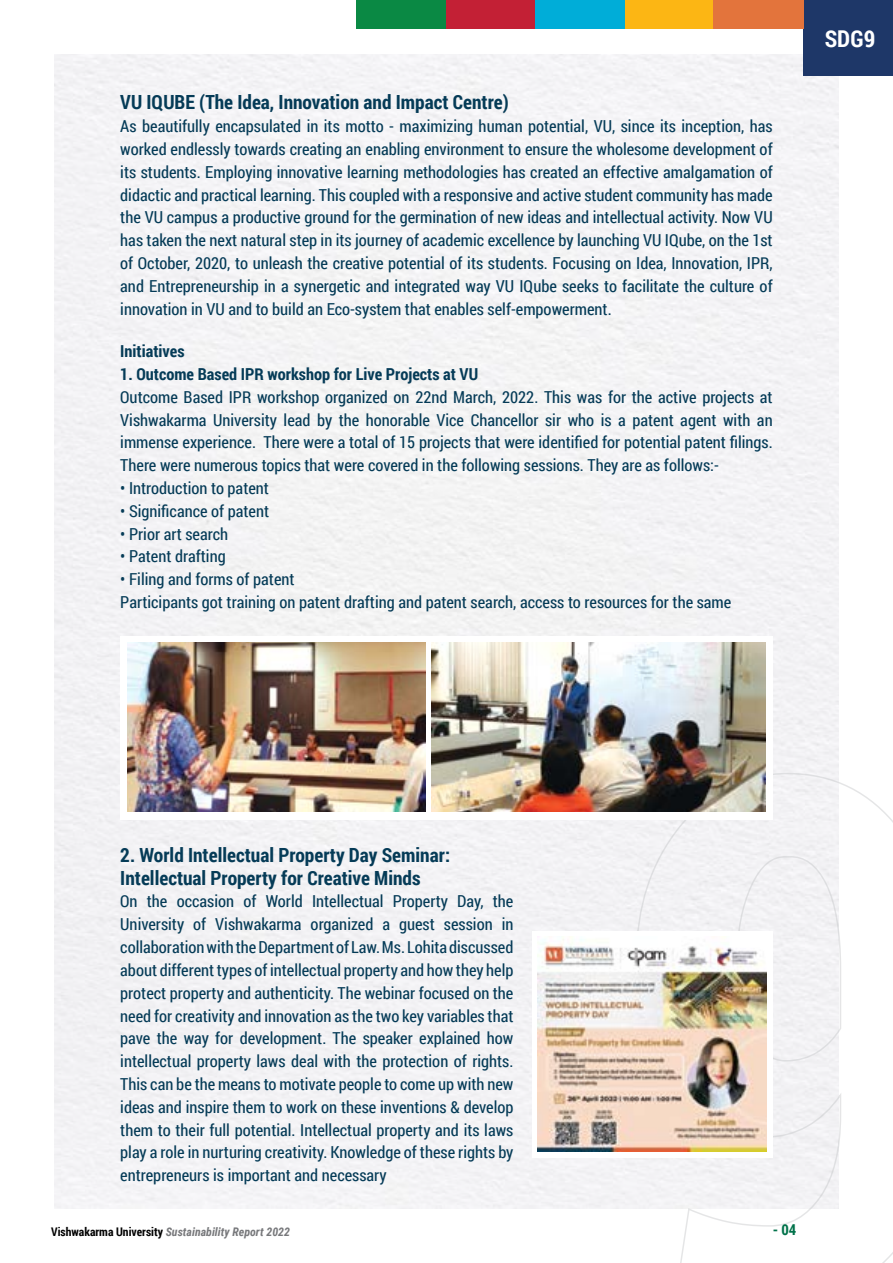
<style>
.page{position:relative;width:893px;height:1263px;background:#fff}
.page>*{position:absolute;margin:0;border:0;box-sizing:border-box;transform-origin:0 0}
.t1{font:700 23.1px "Roboto Condensed";color:#fff}
.t2{font:700 19.5px/22.8px "Roboto Condensed";color:#053b57}
.t3{font:16.5px/22.8px "Roboto Condensed";color:#053b57;text-align:justify}
.t4{font:700 16.5px "Roboto Condensed";color:#053b57}
.t5{font:700 15px "Roboto Condensed";color:#00724a}
.t6{font:italic 700 11.85px "Roboto Condensed";color:#77787b}
.s1{font-style:normal;color:#000}
</style>
<div class="page">
<div style="left:54px;top:54px;width:785px;height:1155px;background:#f3f3f5"></div>
<svg style="left:635px;top:772px;width:258px;height:491px"></svg>
<div style="left:804px;top:0;width:89px;height:76px;background:#1e3768"></div>
<div style="left:624px;top:0;width:91px;height:28px;background:#fcb614"></div>
<div style="left:535px;top:0;width:89px;height:28px;background:#00add8"></div>
<div style="left:446px;top:0;width:89px;height:28px;background:#c32035"></div>
<div style="left:356px;top:0;width:90px;height:28px;background:#0a8944"></div>
<div style="left:713px;top:0;width:91px;height:28px;background:#e3743c"></div>
<div style="left:120px;top:636px;width:653px;height:184px;background:#fff"></div>
<img style="left:128px;top:643px;width:297px;height:168px">
<img style="left:431px;top:643px;width:335px;height:168px">
<div style="left:532px;top:931px;width:241px;height:226px;background:#fff"></div>
<img style="left:538px;top:936px;width:229px;height:215px">
<p class="t2" style="left:120px;top:90px;width:390px">VU IQUBE (The Idea, Innovation and Impact Centre)</p>
<p class="t3" style="left:120px;top:114px;width:654px">As beautifully encapsulated in its motto - maximizing human potential, VU, since its inception, has worked endlessly towards creating an enabling environment to ensure the wholesome development of its students. Employing innovative learning methodologies has created an effective amalgamation of didactic and practical learning. This coupled with a responsive and active student community has made the VU campus a productive ground for the germination of new ideas and intellectual activity. Now VU has taken the next natural step in its journey of academic excellence by launching VU IQube, on the 1st of October, 2020, to unleash the creative potential of its students. Focusing on Idea, Innovation, IPR, and Entrepreneurship in a synergetic and integrated way VU IQube seeks to facilitate the culture of innovation in VU and to build an Eco-system that enables self-empowerment.</p>
<p class="t4" style="left:120px;top:340px;width:66px">Initiatives</p>
<p class="t4" style="left:120px;top:362px;width:359px">1. Outcome Based IPR workshop for Live Projects at VU</p>
<p class="t3" style="left:120px;top:385px;width:654px">Outcome Based IPR workshop organized on 22nd March, 2022. This was for the active projects at Vishwakarma University lead by the honorable Vice Chancellor sir who is a patent agent with an immense experience. There were a total of 15 projects that were identified for potential patent filings.<br>There were numerous topics that were covered in the following sessions. They are as follows:-</p>
<p class="t3" style="left:120px;top:476px;width:150px">• Introduction to patent</p>
<p class="t3" style="left:120px;top:499px;width:150px">• Significance of patent</p>
<p class="t3" style="left:120px;top:522px;width:109px">• Prior art search</p>
<p class="t3" style="left:120px;top:545px;width:107px">• Patent drafting</p>
<p class="t3" style="left:120px;top:567px;width:613px">• Filing and forms of patent<br>Participants got training on patent drafting and patent search, access to resources for the same</p>
<h1 class="t1" style="left:825px;top:22px;width:52px">SDG9</h1>
<p class="t2" style="left:120px;top:843px;width:331px">2. World Intellectual Property Day Seminar:<br>Intellectual Property for Creative Minds</p>
<p class="t3" style="left:120px;top:890px;width:395px">On the occasion of World Intellectual Property Day, the University of Vishwakarma organized a guest session in collaboration with the Department of Law. Ms. Lohita discussed about different types of intellectual property and how they help protect property and authenticity. The webinar focused on the need for creativity and innovation as the two key variables that pave the way for development. The speaker explained how intellectual property laws deal with the protection of rights.<br>This can be the means to motivate people to come up with new ideas and inspire them to work on these inventions &amp; develop them to their full potential. Intellectual property and its laws play a role in nurturing creativity. Knowledge of these rights by entrepreneurs is important and necessary</p>
<p class="t6" style="left:51px;top:1223px;width:240px"><span class="s1">Vishwakarma University</span> Sustainability Report 2022</p>
<p class="t5" style="left:773px;top:1218px;width:25px">- 04</p>
</div>
